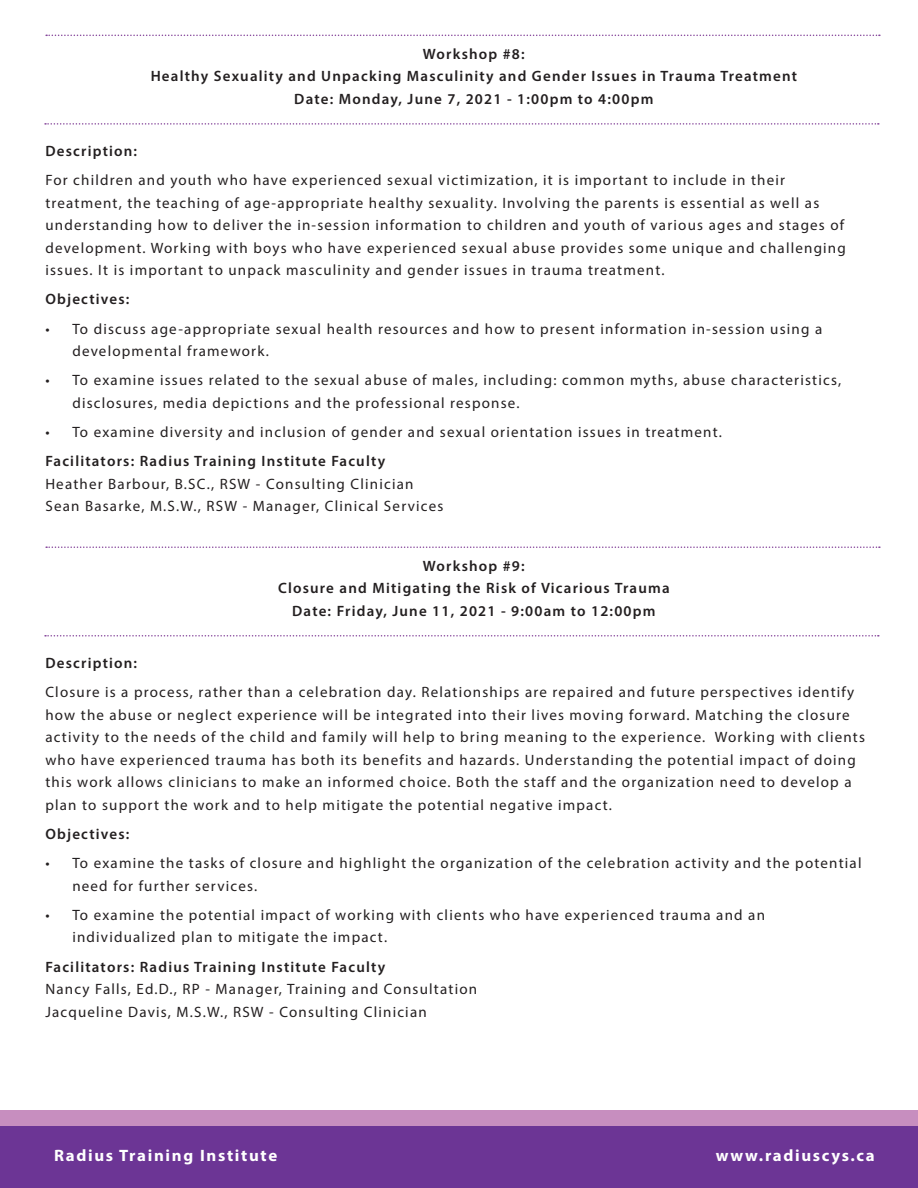
<style>
.page{position:relative;width:918px;height:1188px;background:#fff}
.page>*{position:absolute;margin:0;border:0;box-sizing:border-box;transform-origin:0 0}
.t1{font:700 16.5px "Myriad Pro";letter-spacing:.1em;color:#fff}
.t2{font:15px/22.5px "Myriad Pro";letter-spacing:.08em;color:#231f20}
.t3{font:600 15px/22.5px "Myriad Pro";letter-spacing:.08em;color:#231f20;text-align:center}
</style>
<div class="page">
<div style="left:1px;top:1126px;width:916px;height:61px;background:#6c3595"></div>
<div style="left:0;top:1125px;width:918px;height:63px;border:2px solid #6c3595"></div>
<div style="left:0;top:1110px;width:918px;height:15px;background:#c78ebf"></div>
<svg style="left:46px;top:35px;width:834px;height:1px"></svg>
<svg style="left:45px;top:123px;width:834px;height:2px"></svg>
<svg style="left:46px;top:546px;width:834px;height:2px"></svg>
<svg style="left:45px;top:635px;width:834px;height:2px"></svg>
<p class="t3" style="left:151px;top:42px;width:648px">Workshop #8:<br>Healthy Sexuality and Unpacking Masculinity and Gender Issues in Trauma Treatment<br>Date: Monday, June 7, 2021 - 1:00pm to 4:00pm</p>
<p class="t3" style="left:45px;top:139px;width:93px">Description:</p>
<p class="t2" style="left:45px;top:169px;width:802px">For children and youth who have experienced sexual victimization, it is important to include in their treatment, the teaching of age-appropriate healthy sexuality. Involving the parents is essential as well as understanding how to deliver the in-session information to children and youth of various ages and stages of development. Working with boys who have experienced sexual abuse provides some unique and challenging issues. It is important to unpack masculinity and gender issues in trauma treatment.</p>
<p class="t3" style="left:45px;top:288px;width:86px">Objectives:</p>
<p class="t2" style="left:72px;top:317px;width:751px;text-indent:-27px">• To discuss age-appropriate sexual health resources and how to present information in-session using a developmental framework.</p>
<p class="t2" style="left:72px;top:369px;width:770px;text-indent:-27px">• To examine issues related to the sexual abuse of males, including: common myths, abuse characteristics, disclosures, media depictions and the professional response.</p>
<p class="t2" style="left:45px;top:421px;width:678px">• To examine diversity and inclusion of gender and sexual orientation issues in treatment.</p>
<p class="t3" style="left:45px;top:450px;width:341px">Facilitators: Radius Training Institute Faculty</p>
<p class="t2" style="left:45px;top:472px;width:400px">Heather Barbour, B.SC., RSW - Consulting Clinician<br>Sean Basarke, M.S.W., RSW - Manager, Clinical Services</p>
<p class="t3" style="left:278px;top:554px;width:393px">Workshop #9:<br>Closure and Mitigating the Risk of Vicarious Trauma<br>Date: Friday, June 11, 2021 - 9:00am to 12:00pm</p>
<p class="t3" style="left:45px;top:651px;width:93px">Description:</p>
<p class="t2" style="left:45px;top:681px;width:821px">Closure is a process, rather than a celebration day. Relationships are repaired and future perspectives identify how the abuse or neglect experience will be integrated into their lives moving forward. Matching the closure activity to the needs of the child and family will help to bring meaning to the experience. Working with clients who have experienced trauma has both its benefits and hazards. Understanding the potential impact of doing this work allows clinicians to make an informed choice. Both the staff and the organization need to develop a plan to support the work and to help mitigate the potential negative impact.</p>
<p class="t3" style="left:45px;top:822px;width:86px">Objectives:</p>
<p class="t2" style="left:72px;top:852px;width:791px;text-indent:-27px">• To examine the tasks of closure and highlight the organization of the celebration activity and the potential need for further services.</p>
<p class="t2" style="left:72px;top:903px;width:694px;text-indent:-27px">• To examine the potential impact of working with clients who have experienced trauma and an individualized plan to mitigate the impact.</p>
<p class="t3" style="left:45px;top:955px;width:341px">Facilitators: Radius Training Institute Faculty</p>
<p class="t2" style="left:45px;top:978px;width:433px">Nancy Falls, Ed.D., RP - Manager, Training and Consultation<br>Jacqueline Davis, M.S.W., RSW - Consulting Clinician</p>
<p class="t1" style="left:54px;top:1145px;width:225px">Radius Training Institute</p>
<p class="t1" style="left:716px;top:1145px;width:161px">www.radiuscys.ca</p>
</div>
